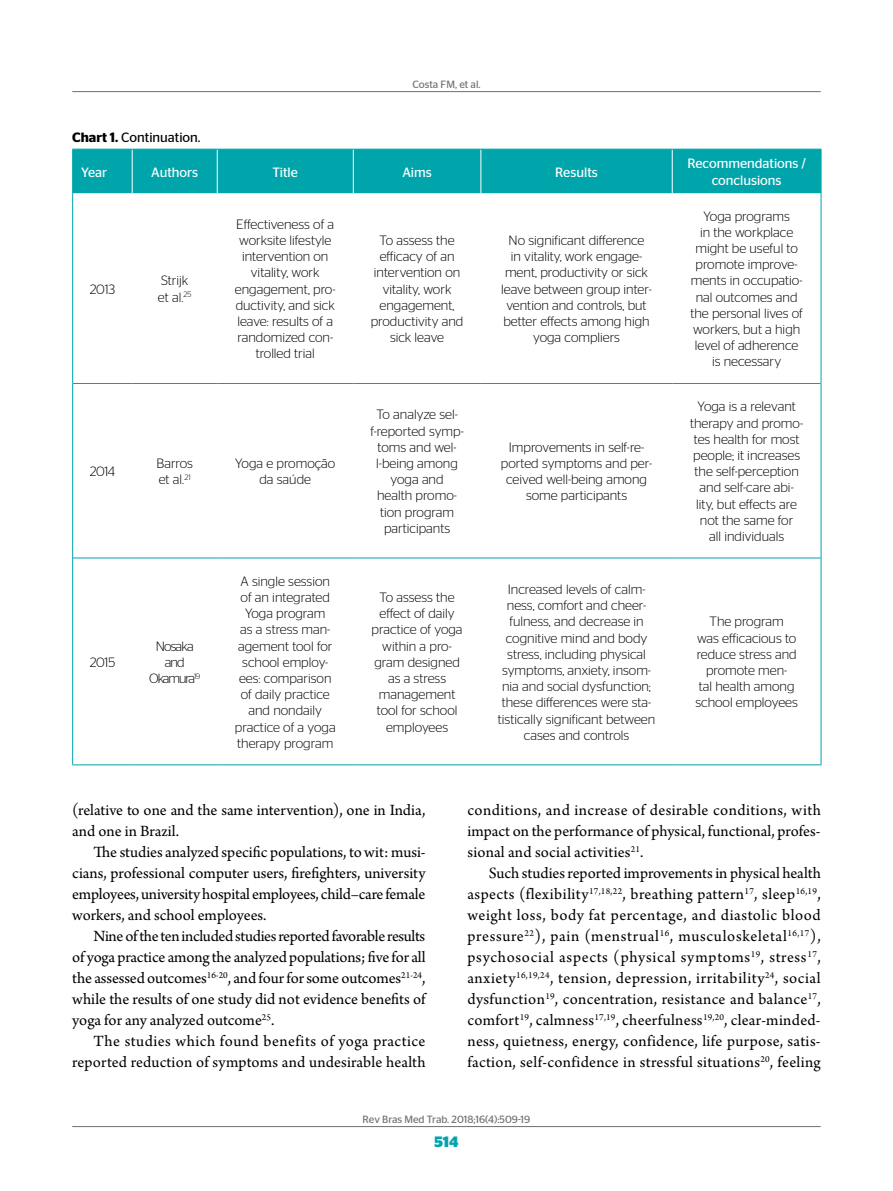
<style>
.page{position:relative;width:893px;height:1191px;background:#fff}
.page>*{position:absolute;margin:0;border:0;box-sizing:border-box;transform-origin:0 0}
.t1{font:16.5px/21px "Arno Pro";letter-spacing:.005em;color:#000;text-align:justify}
.t2{font:700 15px "Stag Sans";color:#00a5ac}
.t3{font:300 13.5px/16.2px "Stag Sans";color:#000;text-align:center}
.t4{font:13.5px/16.2px "Stag Sans";color:#fff;text-align:center}
.t5{font:13.5px "Stag Sans";color:#000}
.t6{font:300 13.5px/16.2px "Stag Sans";letter-spacing:-.065em;color:#000;text-align:center}
.t7{font:10.5px "Stag Sans";color:#706f6f}
.s1{font-weight:600}
</style>
<div class="page">
<hr style="left:72px;top:91px;width:749px;height:1px;background:#706f6f">
<hr style="left:72px;top:1126px;width:749px;height:1px;background:#706f6f">
<div style="left:73px;top:150px;width:748px;height:43px;background:#00a5ac"></div>
<hr style="left:132px;top:149px;width:1px;height:44px;background:#fff">
<hr style="left:217px;top:149px;width:1px;height:44px;background:#fff">
<hr style="left:353px;top:149px;width:1px;height:44px;background:#fff">
<hr style="left:480px;top:149px;width:1px;height:44px;background:#fff">
<hr style="left:672px;top:149px;width:1px;height:44px;background:#fff">
<hr style="left:73px;top:383px;width:59px;height:1px;background:#00a5ac">
<hr style="left:132px;top:383px;width:85px;height:1px;background:#00a5ac">
<hr style="left:217px;top:383px;width:136px;height:1px;background:#00a5ac">
<hr style="left:353px;top:383px;width:128px;height:1px;background:#00a5ac">
<hr style="left:481px;top:383px;width:191px;height:1px;background:#00a5ac">
<hr style="left:672px;top:383px;width:149px;height:1px;background:#00a5ac">
<hr style="left:73px;top:558px;width:59px;height:1px;background:#00a5ac">
<hr style="left:132px;top:558px;width:85px;height:1px;background:#00a5ac">
<hr style="left:217px;top:558px;width:136px;height:1px;background:#00a5ac">
<hr style="left:353px;top:558px;width:128px;height:1px;background:#00a5ac">
<hr style="left:481px;top:558px;width:191px;height:1px;background:#00a5ac">
<hr style="left:672px;top:558px;width:149px;height:1px;background:#00a5ac">
<hr style="left:72px;top:149px;width:60px;height:1px;background:#00a5ac">
<hr style="left:72px;top:149px;width:1px;height:44px;background:#00a5ac">
<hr style="left:132px;top:149px;width:85px;height:1px;background:#00a5ac">
<hr style="left:217px;top:149px;width:136px;height:1px;background:#00a5ac">
<hr style="left:353px;top:149px;width:128px;height:1px;background:#00a5ac">
<hr style="left:481px;top:149px;width:191px;height:1px;background:#00a5ac">
<hr style="left:672px;top:149px;width:149px;height:1px;background:#00a5ac">
<hr style="left:821px;top:149px;width:1px;height:44px;background:#00a5ac">
<hr style="left:72px;top:193px;width:1px;height:190px;background:#00a5ac">
<hr style="left:821px;top:193px;width:1px;height:190px;background:#00a5ac">
<hr style="left:72px;top:383px;width:1px;height:175px;background:#00a5ac">
<hr style="left:821px;top:383px;width:1px;height:175px;background:#00a5ac">
<hr style="left:72px;top:558px;width:1px;height:206px;background:#00a5ac">
<hr style="left:821px;top:558px;width:1px;height:206px;background:#00a5ac">
<hr style="left:72px;top:764px;width:60px;height:1px;background:#00a5ac">
<hr style="left:132px;top:764px;width:85px;height:1px;background:#00a5ac">
<hr style="left:217px;top:764px;width:136px;height:1px;background:#00a5ac">
<hr style="left:353px;top:764px;width:128px;height:1px;background:#00a5ac">
<hr style="left:481px;top:764px;width:191px;height:1px;background:#00a5ac">
<hr style="left:672px;top:764px;width:149px;height:1px;background:#00a5ac">
<p class="t7" style="left:412px;top:78px;width:70px">Costa FM, et al.</p>
<p class="t5" style="left:72px;top:130px;width:130px"><span class="s1">Chart 1.</span> Continuation.</p>
<p class="t4" style="left:81px;top:164px;width:27px">Year</p>
<p class="t4" style="left:151px;top:164px;width:49px">Authors</p>
<p class="t4" style="left:273px;top:164px;width:27px">Title</p>
<p class="t4" style="left:402px;top:164px;width:31px">Aims</p>
<p class="t4" style="left:555px;top:164px;width:44px">Results</p>
<p class="t4" style="left:687px;top:156px;width:120px">Recommendations / conclusions</p>
<p class="t3" style="left:90px;top:280px;width:27px">2013</p>
<p class="t3" style="left:158px;top:272px;width:35px;text-align:left">Strijk et al.<sup>25</sup></p>
<p class="t3" style="left:235px;top:216px;width:102px">Effectiveness of a worksite lifestyle intervention on vitality, work engagement, pro&shy;ductivity, and sick leave: results of a randomized con&shy;trolled trial</p>
<p class="t3" style="left:90px;top:463px;width:27px">2014</p>
<p class="t3" style="left:156px;top:455px;width:38px;text-align:left">Barros et al.<sup>21</sup></p>
<p class="t3" style="left:235px;top:455px;width:102px">Yoga e promoção da saúde</p>
<p class="t3" style="left:90px;top:654px;width:27px">2015</p>
<p class="t6" style="left:149px;top:637px;width:53px">Nosaka and<br>Okamura<sup>19</sup></p>
<p class="t3" style="left:235px;top:573px;width:102px">A single session of an integrated<br>Yoga program<br>as a stress man&shy;agement tool for school employ&shy;ees: comparison of daily practice and nondaily practice of a yoga therapy program</p>
<p class="t3" style="left:371px;top:232px;width:94px">To assess the efficacy of an intervention on vitality, work engagement, productivity and sick leave</p>
<p class="t3" style="left:501px;top:232px;width:152px">No significant difference<br>in vitality, work engage&shy;ment, productivity or sick leave between group inter&shy;vention and controls, but better effects among high yoga compliers</p>
<p class="t3" style="left:370px;top:406px;width:95px">To analyze sel&shy;f-reported symp&shy;toms and wel&shy;l-being among yoga and<br>health promo&shy;tion program participants</p>
<p class="t3" style="left:501px;top:439px;width:153px">Improvements in self-re&shy;ported symptoms and per&shy;ceived well-being among some participants</p>
<p class="t3" style="left:372px;top:589px;width:92px">To assess the effect of daily practice of yoga within a pro&shy;gram designed as a stress management tool for school employees</p>
<p class="t3" style="left:498px;top:581px;width:159px">Increased levels of calm&shy;ness, comfort and cheer&shy;fulness, and decrease in cognitive mind and body stress, including physical symptoms, anxiety, insom&shy;nia and social dysfunction; these differences were sta&shy;tistically significant between cases and controls</p>
<p class="t3" style="left:690px;top:208px;width:114px">Yoga programs<br>in the workplace might be useful to promote improve&shy;ments in occupatio&shy;nal outcomes and the personal lives of workers, but a high level of adherence is necessary</p>
<p class="t3" style="left:690px;top:398px;width:115px">Yoga is a relevant therapy and promo&shy;tes health for most people; it increases the self-perception and self-care abi&shy;lity, but effects are not the same for<br>all individuals</p>
<p class="t3" style="left:695px;top:613px;width:104px">The program<br>was efficacious to reduce stress and promote men-<br>tal health among school employees</p>
<p class="t1" style="left:72px;top:800px;width:355px">(relative to one and the same intervention), one in India, and one in Brazil.</p>
<p class="t1" style="left:72px;top:842px;width:355px;text-indent:21px">The studies analyzed specific populations, to wit: musi&shy;cians, professional computer users, firefighters, university employees, university hospital employees, child–care female workers, and school employees.</p>
<p class="t1" style="left:72px;top:926px;width:355px;text-indent:21px">Nine of the ten included studies reported favorable results of yoga practice among the analyzed populations; five for all the assessed outcomes<sup>16-20</sup>, and four for some outcomes<sup>21-24</sup>, while the results of one study did not evidence benefits of yoga for any analyzed outcome<sup>25</sup>.</p>
<p class="t1" style="left:72px;top:1031px;width:355px;text-align:right">The studies which found benefits of yoga practice reported reduction of symptoms and undesirable health</p>
<p class="t1" style="left:467px;top:800px;width:355px">conditions, and increase of desirable conditions, with impact on the performance of physical, functional, profes&shy;sional and social activities<sup>21</sup>.</p>
<p class="t1" style="left:467px;top:863px;width:355px;text-indent:21px">Such studies reported improvements in physical health aspects (flexibility<sup>17,18,22</sup>, breathing pattern<sup>17</sup>, sleep<sup>16,19</sup>, weight loss, body fat percentage, and diastolic blood pressure<sup>22</sup>), pain (menstrual<sup>16</sup>, musculoskeletal<sup>16,17</sup>), psychosocial aspects (physical symptoms<sup>19</sup>, stress<sup>17</sup>, anxiety<sup>16,19,24</sup>, tension, depression, irritability<sup>24</sup>, social dysfunction<sup>19</sup>, concentration, resistance and balance<sup>17</sup>, comfort<sup>19</sup>, calmness<sup>17,19</sup>, cheerfulness<sup>19,20</sup>, clear-minded&shy;ness, quietness, energy, confidence, life purpose, satis&shy;faction, self-confidence in stressful situations<sup>20</sup>, feeling</p>
<p class="t7" style="left:363px;top:1113px;width:169px">Rev Bras Med Trab. 2018;16(4):509-19</p>
<p class="t2" style="left:434px;top:1132px;width:26px">514</p>
</div>
